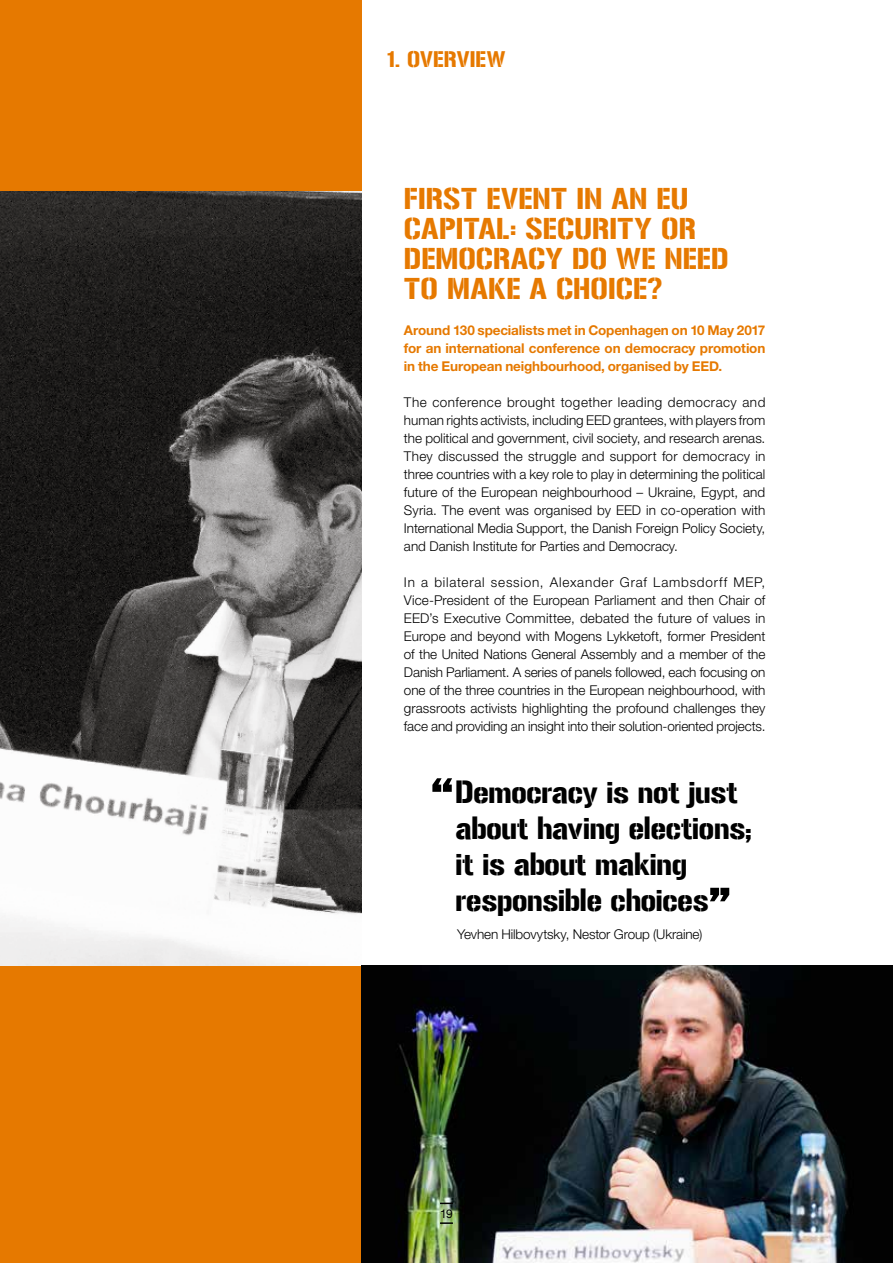
<style>
.page{position:relative;width:893px;height:1263px;background:#fff}
.page>*{position:absolute;margin:0;border:0;box-sizing:border-box;transform-origin:0 0}
.t1{font:60px "Gunplay";color:#000}
.t2{font:32.1px/36px "Gunplay";letter-spacing:-.025em;color:#000}
.t3{font:30px/30px "Gunplay";color:#e67900}
.t4{font:22.5px "Gunplay";letter-spacing:.005em;color:#e67900}
.t5{font:300 13.5px/18px "Helvetica Neue LT Std";letter-spacing:-.01em;color:#000;text-align:justify}
.t6{font:700 13.5px/18px "Helvetica Neue LT Std";letter-spacing:-.01em;color:#e67900;text-align:justify}
.t7{font:12px "Helvetica Neue LT Std";color:#000}
.s1{font-size:60px}
</style>
<div class="page">
<div style="left:0;top:0;width:361px;height:1263px;background:#e67900"></div>
<img style="left:0;top:191px;width:361px;height:774px">
<img style="left:361px;top:965px;width:532px;height:298px">
<svg style="left:440px;top:1222px;width:13px;height:2px"></svg>
<svg style="left:440px;top:1202px;width:13px;height:2px"></svg>
<h3 class="t4" style="left:388px;top:47px;width:119px">1. OVERVIEW</h3>
<h3 class="t3" style="left:404px;top:184px;width:326px">FIRST EVENT IN AN EU<br>CAPITAL: SECURITY OR<br>DEMOCRACY DO WE NEED<br>TO MAKE A CHOICE?</h3>
<p class="t6" style="left:404px;top:321px;width:363px">Around 130 specialists met in Copenhagen on 10 May 2017 for an international conference on democracy promotion in the European neighbourhood, organised by EED.</p>
<p class="t5" style="left:404px;top:393px;width:363px">The conference brought together leading democracy and human rights activists, including EED grantees, with players from the political and government, civil society, and research arenas.<br>They discussed the struggle and support for democracy in three countries with a key role to play in determining the political future of the European neighbourhood – Ukraine, Egypt, and Syria. The event was organised by EED in co-operation with International Media Support, the Danish Foreign Policy Society, and Danish Institute for Parties and Democracy.</p>
<p class="t5" style="left:404px;top:573px;width:363px">In a bilateral session, Alexander Graf Lambsdorff MEP, Vice-President of the European Parliament and then Chair of EED’s Executive Committee, debated the future of values in Europe and beyond with Mogens Lykketoft, former President of the United Nations General Assembly and a member of the Danish Parliament. A series of panels followed, each focusing on one of the three countries in the European neighbourhood, with grassroots activists highlighting the profound challenges they face and providing an insight into their solution-oriented projects.</p>
<h2 class="t2" style="left:455px;top:774px;width:298px;text-indent:-25px"><span class="s1">“</span>Democracy is not just about having elections; it is about making responsible choices</h2>
<p class="t5" style="left:457px;top:925px;width:247px">Yevhen Hilbovytsky, Nestor Group (Ukraine)</p>
<h1 class="t1" style="left:708px;top:879px;width:25px">”</h1>
<p class="t7" style="left:440px;top:1206px;width:14px">19</p>
</div>
